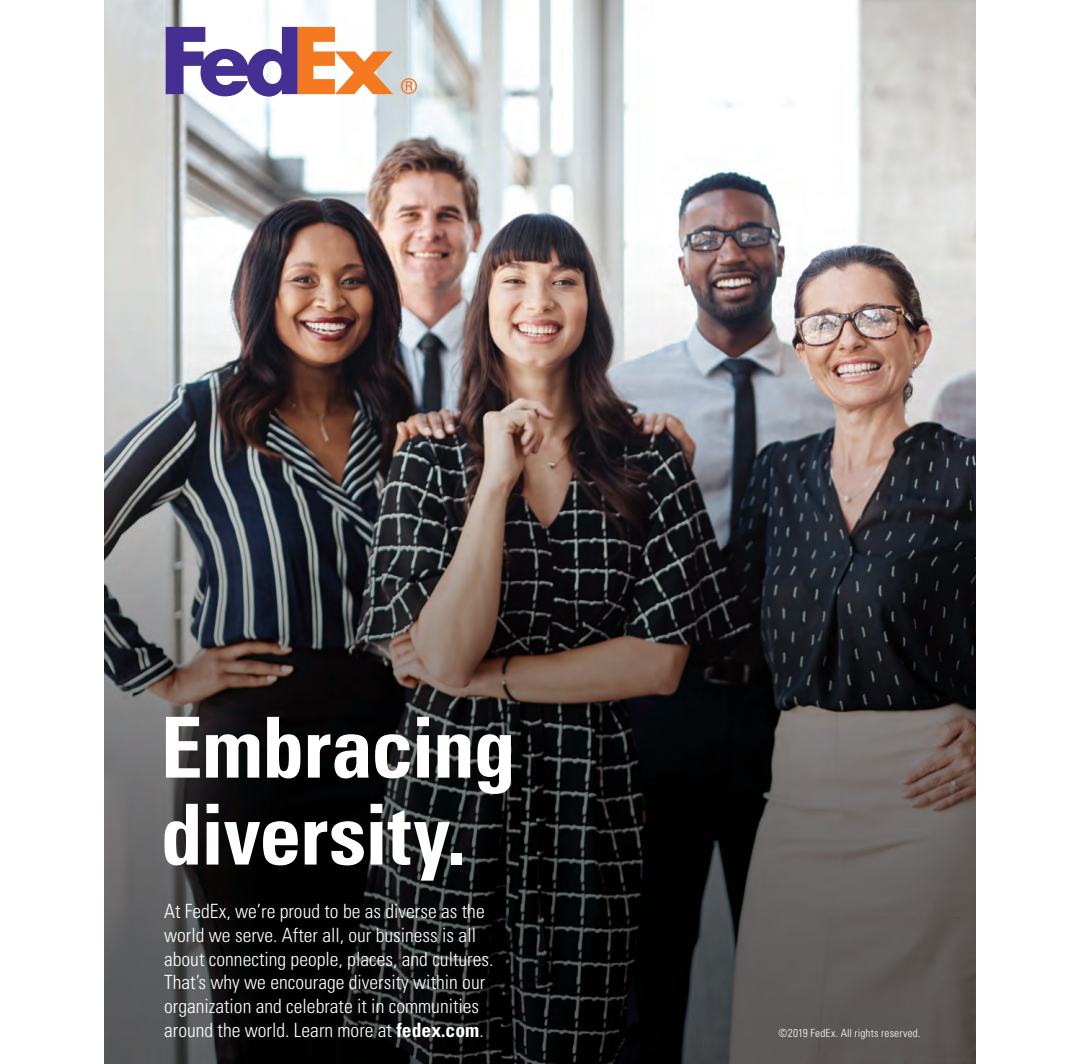
<style>
.page{position:relative;width:1080px;height:1064px;background:#fff}
.page>*{position:absolute;margin:0;border:0;box-sizing:border-box;transform-origin:0 0}
.t1{font:700 condensed 84.15px/87px "Univers LT Std";letter-spacing:-.015em;color:#fff}
.t2{font:300 condensed 19.65px/23.9px "Univers LT Std";color:#fff}
.t3{font:300 condensed 11.25px "Univers LT Std";letter-spacing:.02em;color:#fff}
.s1{font-weight:700}
</style>
<div class="page">
<img style="left:105px;top:0;width:870px;height:1064px">
<svg style="left:401px;top:78px;width:16px;height:16px"></svg>
<svg style="left:166px;top:27px;width:227px;height:70px"></svg>
<h1 class="t1" style="left:161px;top:704px;width:357px">Embracing diversity.</h1>
<p class="t2" style="left:164px;top:899px;width:331px">At FedEx, we’re proud to be as diverse as the world we serve. After all, our business is all about connecting people, places, and cultures.<br>That’s why we encourage diversity within our organization and celebrate it in communities around the world. Learn more at <span class="s1">fedex.com</span>.</p>
<p class="t3" style="left:779px;top:1026px;width:143px">©2019 FedEx. All rights reserved.</p>
</div>
